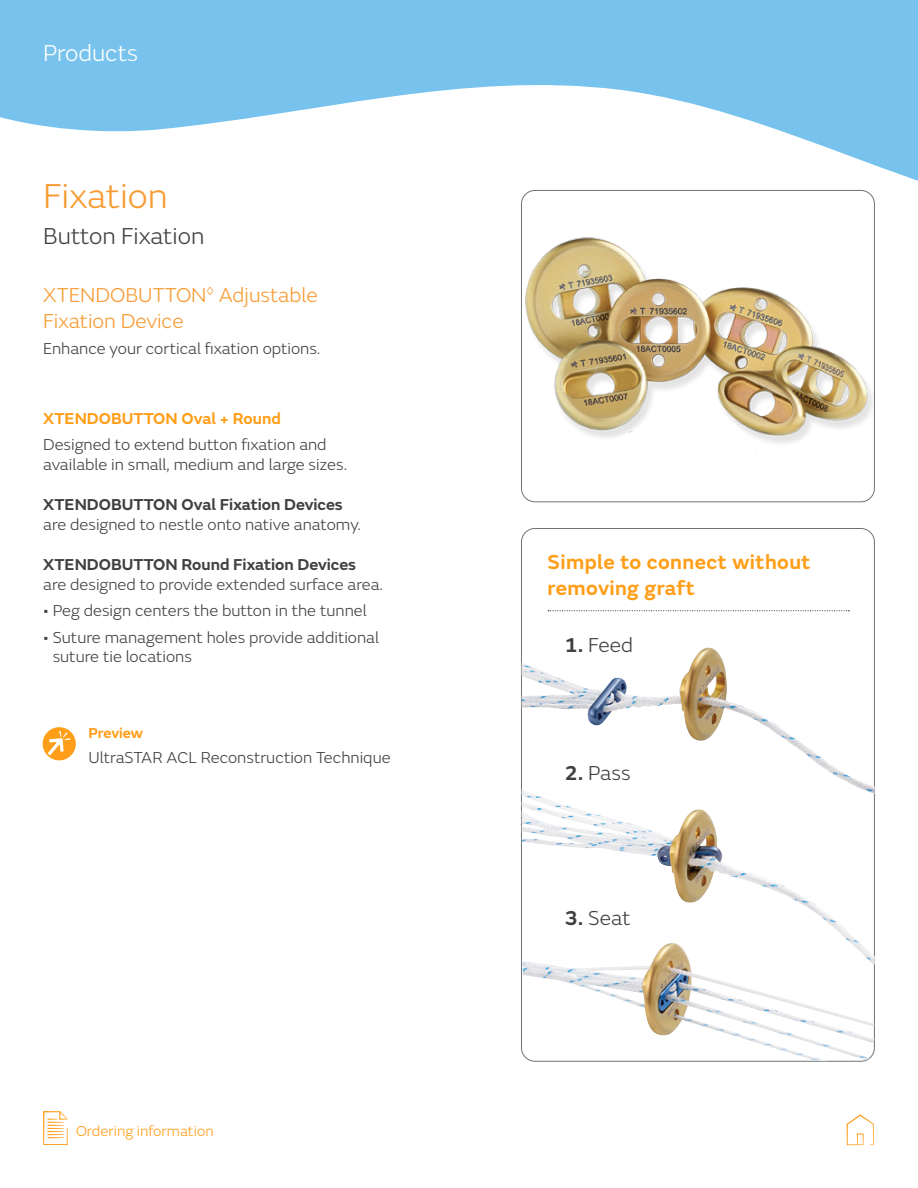
<style>
.page{position:relative;width:918px;height:1188px;background:#fff}
.page>*{position:absolute;margin:0;border:0;box-sizing:border-box;transform-origin:0 0}
.t1{font:300 36px "SN Emeric";letter-spacing:-.005em;color:#f89b33}
.Page_heading_16_19_2{font:300 24px "SN Emeric";color:#404043}
.Heading_16_19_2{font:300 24px "SN Emeric";color:#fff}
.t2{font:300 21px/25.2px "SN Emeric";color:#f89b33}
.Stand_first_14_16_8{font:600 21px/25.2px "SN Emeric";letter-spacing:.02em;color:#ff9e18}
.Stand_first_14_16_8-2{font:300 21px "SN Emeric";color:#404043}
.Body_Text_11_13_2{font:300 16.5px/19.8px "SN Emeric";color:#404043}
.t3{font:600 16.5px "SN Emeric";color:#ff9e18}
.Body_Text_10_12{font:300 15px "SN Emeric";color:#ff9e18}
.Body_Text_11_13_2-2{font:600 15px "SN Emeric";letter-spacing:-.015em;color:#ff9e18}
.s1{font-weight:600}
</style>
<div class="page">
<svg style="left:0;top:0;width:918px;height:200px;fill:#78c3ed"></svg>
<svg style="left:43px;top:1111px;width:25px;height:34px"></svg>
<div style="left:521px;top:190px;width:353px;height:312px;background:#fff;border-radius:14px"></div>
<img style="left:525px;top:237px;width:348px;height:207px">
<div style="left:521px;top:190px;width:354px;height:312px;border:1px solid #717275;border-radius:14px"></div>
<img style="left:522px;top:651px;width:276px;height:97px">
<img style="left:522px;top:795px;width:353px;height:169px">
<img style="left:523px;top:943px;width:351px;height:118px">
<svg style="left:548px;top:610px;width:301px;height:1px"></svg>
<svg style="left:611px;top:423px;width:151px;height:21px"></svg>
<div style="left:43px;top:727px;width:33px;height:33px;background:#ff9e18;border-radius:50%"></div>
<svg style="left:48px;top:731px;width:23px;height:24px"></svg>
<svg style="left:847px;top:1114px;width:27px;height:31px"></svg>
<p class="Heading_16_19_2" style="left:43px;top:38px;width:96px">Products</p>
<p class="t1" style="left:43px;top:174px;width:126px">Fixation</p>
<p class="Page_heading_16_19_2" style="left:43px;top:221px;width:163px">Button Fixation</p>
<p class="t2" style="left:43px;top:283px;width:276px">XTENDOBUTTON<sup>◊</sup> Adjustable<br>Fixation Device</p>
<p class="Body_Text_11_13_2" style="left:43px;top:339px;width:279px">Enhance your cortical fixation options.</p>
<p class="t3" style="left:43px;top:408px;width:239px">XTENDOBUTTON Oval + Round</p>
<p class="Body_Text_11_13_2" style="left:43px;top:435px;width:306px">Designed to extend button fixation and available in small, medium and large sizes.</p>
<p class="Body_Text_11_13_2" style="left:43px;top:494px;width:319px"><span class="s1">XTENDOBUTTON Oval Fixation Devices </span>are designed to nestle onto native anatomy.</p>
<p class="Body_Text_11_13_2" style="left:43px;top:554px;width:341px"><span class="s1">XTENDOBUTTON Round Fixation Devices </span>are designed to provide extended surface area.</p>
<p class="Body_Text_11_13_2" style="left:43px;top:601px;width:325px">• Peg design centers the button in the tunnel</p>
<p class="Body_Text_11_13_2" style="left:53px;top:627px;width:328px;text-indent:-9px">• Suture management holes provide additional suture tie locations</p>
<p class="Body_Text_11_13_2-2" style="left:89px;top:723px;width:56px">Preview</p>
<p class="Body_Text_11_13_2" style="left:89px;top:748px;width:304px">UltraSTAR ACL Reconstruction Technique</p>
<p class="Body_Text_10_12" style="left:76px;top:1122px;width:139px">Ordering information</p>
<p class="Stand_first_14_16_8" style="left:548px;top:550px;width:265px">Simple to connect without removing graft</p>
<p class="Stand_first_14_16_8-2" style="left:565px;top:633px;width:70px"><span class="s1">1.</span> Feed</p>
<p class="Stand_first_14_16_8-2" style="left:565px;top:760px;width:68px"><span class="s1">2.</span> Pass</p>
<p class="Stand_first_14_16_8-2" style="left:565px;top:905px;width:68px"><span class="s1">3.</span> Seat</p>
</div>
